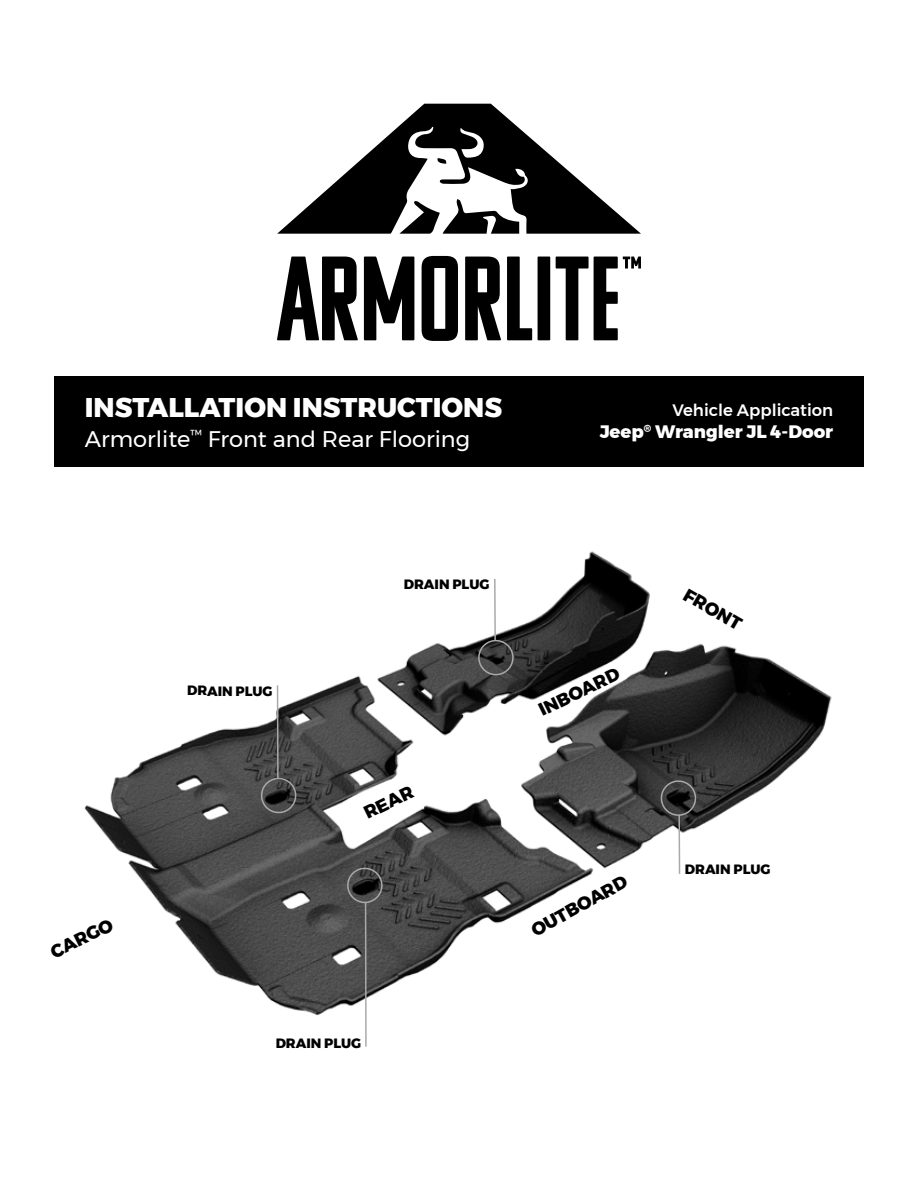
<style>
.page{position:relative;width:918px;height:1188px;background:#fff}
.page>*{position:absolute;margin:0;border:0;box-sizing:border-box;transform-origin:0 0}
.t1{font:800 27px "Montserrat";color:#fff}
.t2{font:22.5px "Montserrat";color:#fff}
.t3{font:800 18px "Montserrat";color:#000}
.t4{font:800 18px "Montserrat";color:#fff}
.t5{font:500 16.5px "Montserrat";color:#fff}
.t6{font:800 13.5px "Montserrat";letter-spacing:-.005em;color:#000}
</style>
<div class="page">
<img style="left:84px;top:551px;width:748px;height:464px">
<svg style="left:277px;top:257px;width:81px;height:83px"></svg>
<svg style="left:364px;top:257px;width:50px;height:83px"></svg>
<svg style="left:422px;top:256px;width:36px;height:85px"></svg>
<svg style="left:465px;top:257px;width:36px;height:83px"></svg>
<svg style="left:507px;top:257px;width:25px;height:83px"></svg>
<div style="left:538px;top:257px;width:12px;height:83px;background:#000"></div>
<svg style="left:277px;top:104px;width:364px;height:130px"></svg>
<svg style="left:437px;top:158px;width:9px;height:6px"></svg>
<svg style="left:399px;top:199px;width:120px;height:35px"></svg>
<svg style="left:556px;top:257px;width:85px;height:83px"></svg>
<div style="left:54px;top:376px;width:810px;height:91px;background:#000"></div>
<hr style="left:678px;top:815px;width:2px;height:59px;background:#a7a9ac">
<svg style="left:660px;top:780px;width:36px;height:36px"></svg>
<hr style="left:365px;top:902px;width:2px;height:145px;background:#a7a9ac">
<svg style="left:347px;top:867px;width:36px;height:36px"></svg>
<hr style="left:277px;top:685px;width:2px;height:94px;background:#a7a9ac">
<svg style="left:261px;top:778px;width:36px;height:36px"></svg>
<hr style="left:494px;top:579px;width:2px;height:62px;background:#a7a9ac">
<svg style="left:478px;top:640px;width:36px;height:36px"></svg>
<h1 class="t1" style="left:85px;top:385px;width:419px">INSTALLATION INSTRUCTIONS</h1>
<h2 class="t2" style="left:85px;top:422px;width:387px">Armorlite<sup>™</sup> Front and Rear Flooring</h2>
<p class="t5" style="left:673px;top:398px;width:162px">Vehicle Application</p>
<h3 class="t4" style="left:600px;top:417px;width:235px">Jeep<sup>®</sup> Wrangler JL 4-Door</h3>
<h3 class="t3" style="left:45px;top:940px;width:69px;rotate:-26deg">CARGO</h3>
<p class="t6" style="left:187px;top:680px;width:87px">DRAIN PLUG</p>
<p class="t6" style="left:404px;top:573px;width:87px">DRAIN PLUG</p>
<h3 class="t3" style="left:359px;top:800px;width:54px;rotate:-26deg">REAR</h3>
<p class="t6" style="left:276px;top:1032px;width:87px">DRAIN PLUG</p>
<h3 class="t3" style="left:533px;top:697px;width:89px;rotate:-26deg">INBOARD</h3>
<h3 class="t3" style="left:525px;top:919px;width:108px;rotate:-29deg">OUTBOARD</h3>
<h3 class="t3" style="left:692px;top:580px;width:66px;rotate:30deg">FRONT</h3>
<p class="t6" style="left:685px;top:858px;width:87px">DRAIN PLUG</p>
</div>
